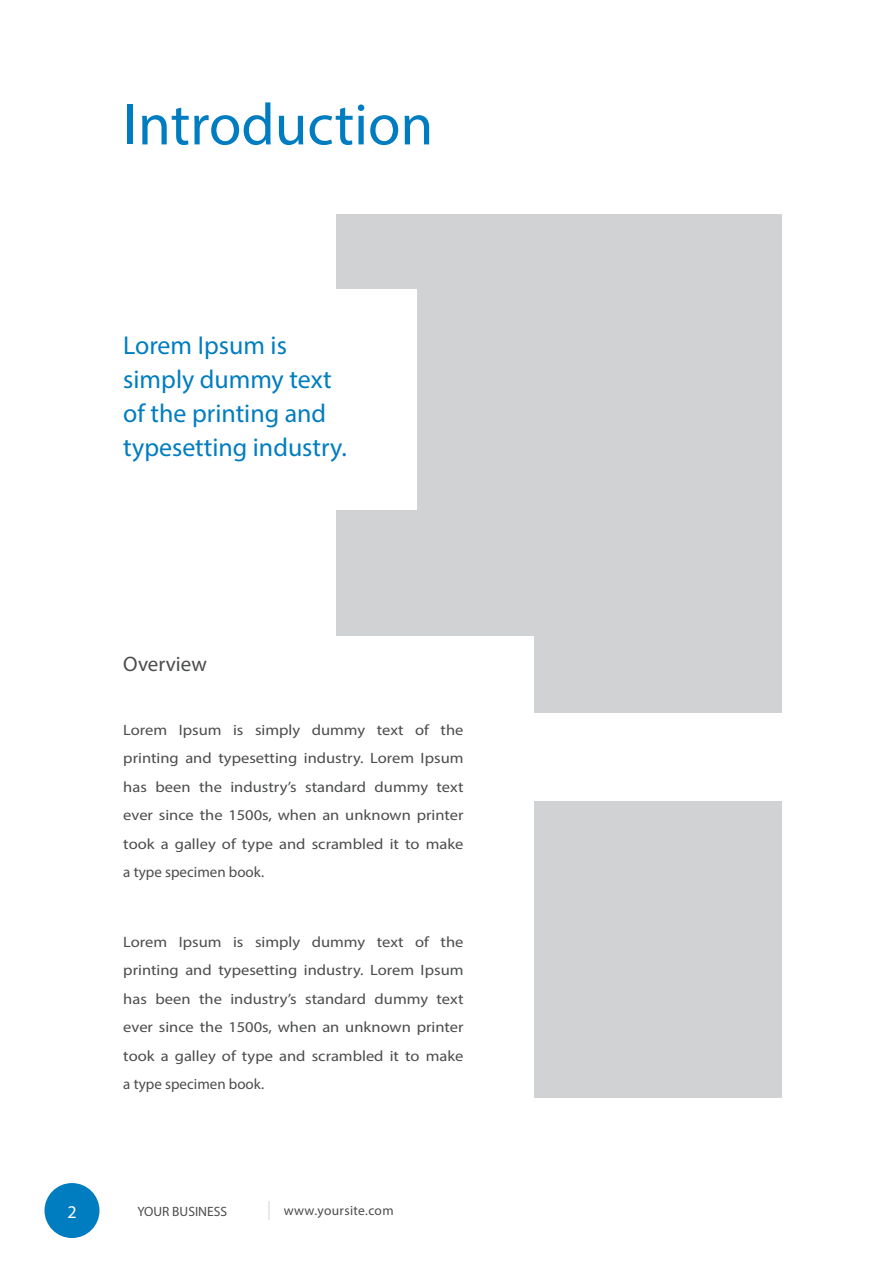
<style>
.page{position:relative;width:893px;height:1263px;background:#fff}
.page>*{position:absolute;margin:0;border:0;box-sizing:border-box;transform-origin:0 0}
.t1{font:59.1px "Myriad Pro";color:#007dc0}
.t2{font:25.95px/34px "Myriad Pro";color:#007dc0}
.t3{font:21px "Myriad Pro";color:#4b4c4d}
.t4{font:18px "Myriad Pro";color:#fff}
.t5{font:15px/28.5px "Myriad Pro";color:#4b4c4d;text-align:justify;scale:1.1 1}
.t6{font:13.5px "Myriad Pro";letter-spacing:.015em;color:#4b4c4d}
</style>
<div class="page">
<div style="left:45px;top:1183px;width:54px;height:55px;background:#007dc0;border-radius:50%"></div>
<svg style="left:269px;top:1201px;width:1px;height:19px"></svg>
<div style="left:336px;top:215px;width:445px;height:498px;background:#d1d2d4"></div>
<div style="left:520px;top:802px;width:261px;height:296px;background:#d1d2d4"></div>
<div style="left:77px;top:636px;width:457px;height:466px;background:#fff"></div>
<div style="left:77px;top:290px;width:340px;height:220px;background:#fff"></div>
<p class="t1" style="left:123px;top:88px;width:311px">Introduction</p>
<p class="t2" style="left:123px;top:328px;width:225px">Lorem Ipsum is simply dummy text of the printing and typesetting industry.</p>
<p class="t3" style="left:123px;top:651px;width:85px">Overview</p>
<p class="t5" style="left:123px;top:715px;width:311px">Lorem Ipsum is simply dummy text of the printing and typesetting industry. Lorem Ipsum has been the industry’s standard dummy text ever since the 1500s, when an unknown printer took a galley of type and scrambled it to make a type specimen book.</p>
<p class="t5" style="left:123px;top:927px;width:311px">Lorem Ipsum is simply dummy text of the printing and typesetting industry. Lorem Ipsum has been the industry’s standard dummy text ever since the 1500s, when an unknown printer took a galley of type and scrambled it to make a type specimen book.</p>
<p class="t4" style="left:67px;top:1201px;width:11px">2</p>
<p class="t6" style="left:137px;top:1203px;width:91px">YOUR BUSINESS</p>
<p class="t6" style="left:284px;top:1202px;width:111px">www.yoursite.com</p>
</div>
